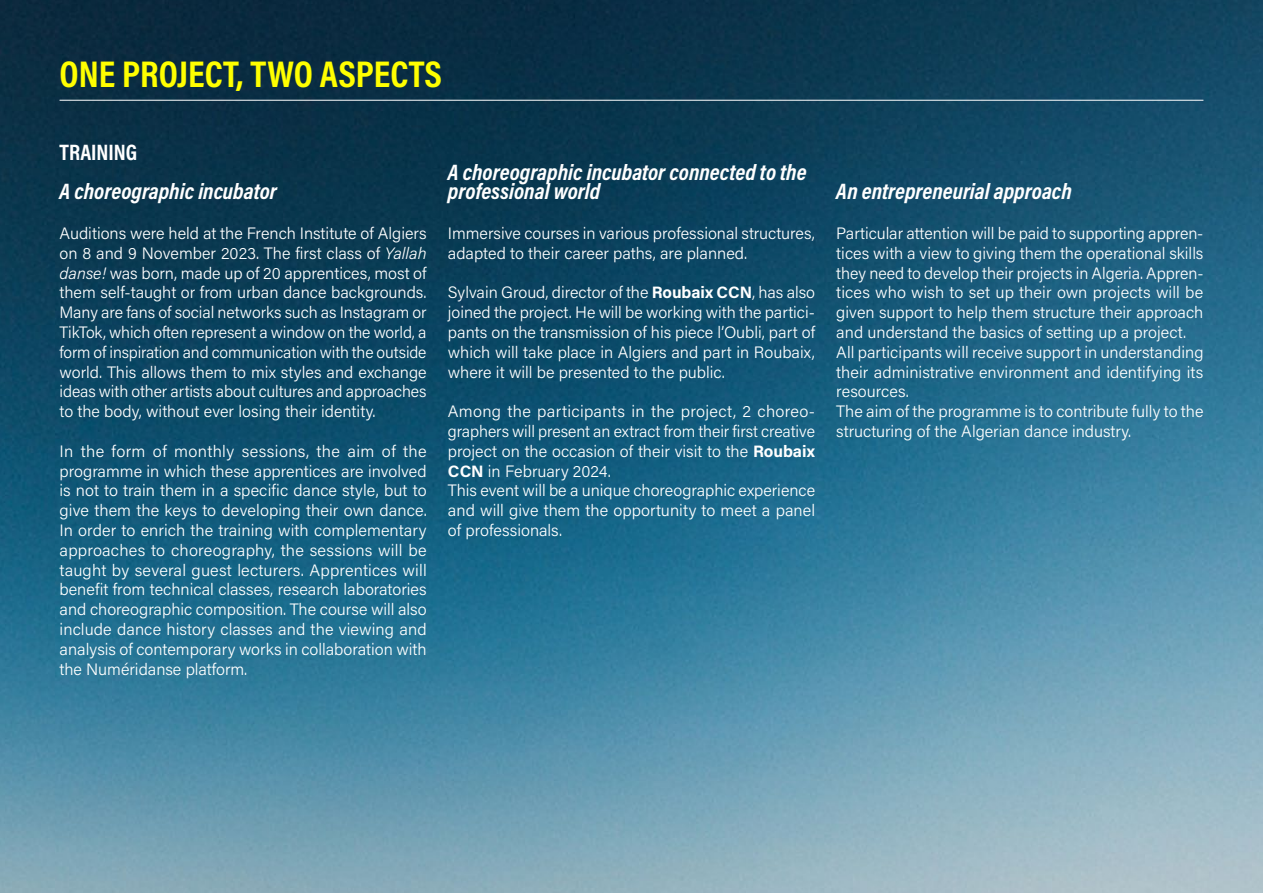
<style>
.page{position:relative;width:1263px;height:893px;background:#fff}
.page>*{position:absolute;margin:0;border:0;box-sizing:border-box;transform-origin:0 0}
.t1{font:700 37.5px "Acumin Pro Cond";color:#ff0}
.t2{font:italic 700 22.5px/19.8px "Acumin Pro Cond";color:#fff}
.t3{font:700 22.5px "Acumin Pro Cond";color:#fff}
.t4{font:300 16.5px/19.8px "Acumin Pro";color:#fff;text-align:justify}
.s1{font-style:italic}
.s2{font-weight:700}
</style>
<div class="page">
<img style="left:0;top:0;width:1263px;height:893px">
<hr style="left:60px;top:100px;width:1143px;height:1px;background:#fff">
<h1 class="t1" style="left:60px;top:49px;width:384px">ONE PROJECT, TWO ASPECTS</h1>
<h2 class="t3" style="left:60px;top:137px;width:79px">TRAINING</h2>
<h2 class="t2" style="left:60px;top:181px;width:219px">A choreographic incubator</h2>
<p class="t4" style="left:60px;top:223px;width:369px">Auditions were held at the French Institute of Algiers on 8 and 9 November 2023. The first class of <span class="s1">Yallah danse!</span> was born, made up of 20 apprentices, most of them self-taught or from urban dance backgrounds.<br>Many are fans of social networks such as Instagram or TikTok, which often represent a window on the world, a form of inspiration and communication with the outside world. This allows them to mix styles and exchange ideas with other artists about cultures and approaches to the body, without ever losing their identity.</p>
<p class="t4" style="left:60px;top:440px;width:369px">In the form of monthly sessions, the aim of the programme in which these apprentices are involved is not to train them in a specific dance style, but to give them the keys to developing their own dance.<br>In order to enrich the training with complementary approaches to choreography, the sessions will be taught by several guest lecturers. Apprentices will benefit from technical classes, research laboratories and choreographic composition. The course will also include dance history classes and the viewing and analysis of contemporary works in collaboration with the Numéridanse platform.</p>
<h2 class="t2" style="left:448px;top:161px;width:360px">A choreographic incubator connected to the professional world</h2>
<p class="t4" style="left:448px;top:223px;width:369px">Immersive courses in various professional structures, adapted to their career paths, are planned.</p>
<p class="t4" style="left:448px;top:282px;width:369px">Sylvain Groud, director of the <span class="s2">Roubaix CCN</span>, has also joined the project. He will be working with the partici&shy;pants on the transmission of his piece l’Oubli, part of which will take place in Algiers and part in Roubaix, where it will be presented to the public.</p>
<p class="t4" style="left:448px;top:401px;width:369px;text-align:left">Among the participants in the project, 2 choreo&shy;graphers will present an extract from their first creative project on the occasion of their visit to the <span class="s2">Roubaix CCN</span> in February 2024.<br>This event will be a unique choreographic experience and will give them the opportunity to meet a panel of professionals.</p>
<h2 class="t2" style="left:836px;top:181px;width:237px">An entrepreneurial approach</h2>
<p class="t4" style="left:836px;top:223px;width:369px;text-align:left">Particular attention will be paid to supporting appren&shy;tices with a view to giving them the operational skills they need to develop their projects in Algeria. Appren&shy;tices who wish to set up their own projects will be given support to help them structure their approach and understand the basics of setting up a project.<br>All participants will receive support in understanding their administrative environment and identifying its resources.<br>The aim of the programme is to contribute fully to the structuring of the Algerian dance industry.</p>
</div>
